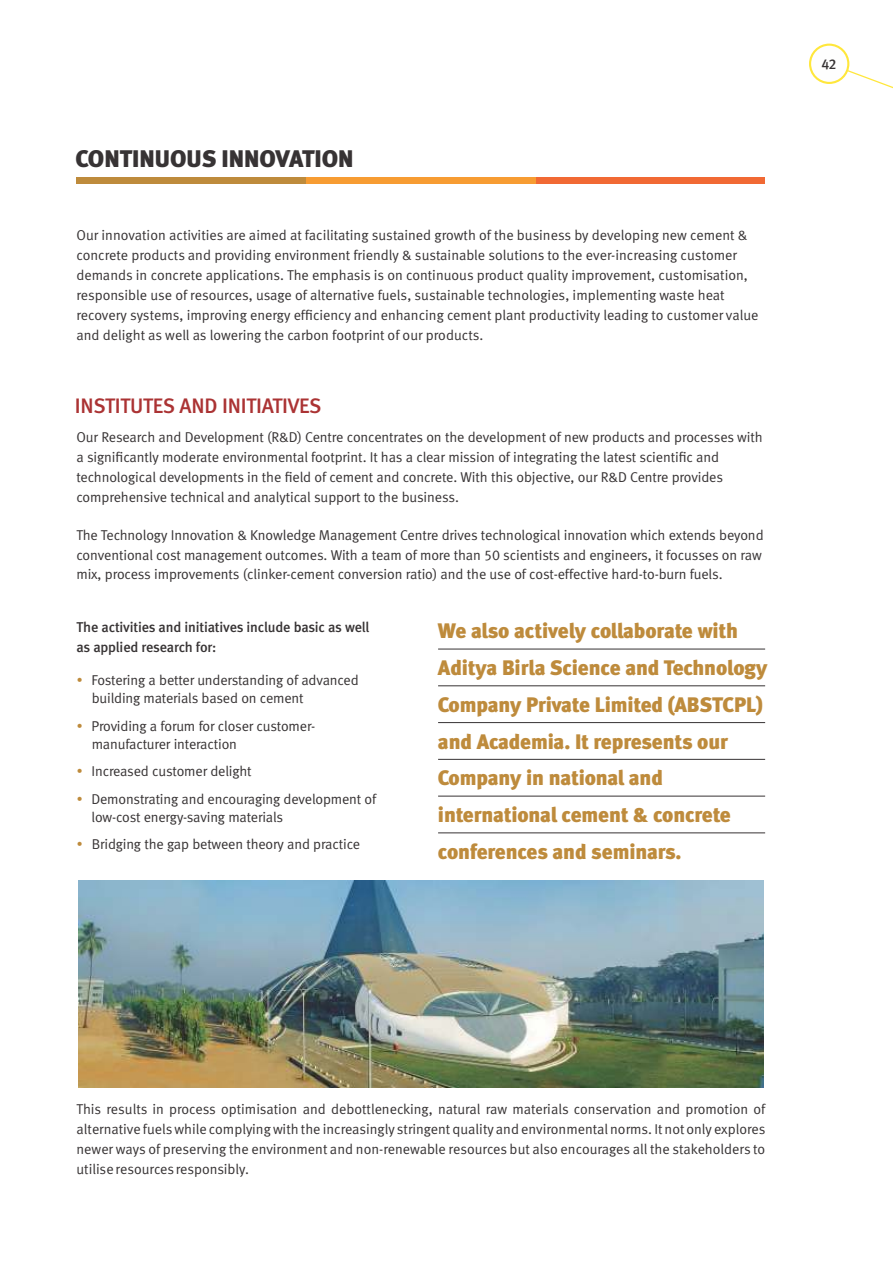
<style>
.page{position:relative;width:893px;height:1263px;background:#fff}
.page>*{position:absolute;margin:0;border:0;box-sizing:border-box;transform-origin:0 0}
.t1{font:24px "Meta Black LF";color:#373334}
.t2{font:21px/36.8px "Meta Black LF";letter-spacing:-.005em;color:#be8b3c}
.t3{font:21px "Meta Medium LF";letter-spacing:-.01em;color:#ab3334}
.t4{font:14.25px/20px "Meta Normal LF";letter-spacing:-.005em;color:#373334}
.t5{font:14.25px/20px "Meta Medium LF";letter-spacing:-.01em;color:#373334}
</style>
<div class="page">
<div style="left:76px;top:177px;width:230px;height:6px;background:#be8b3c"></div>
<div style="left:535px;top:177px;width:230px;height:6px;background:#f16934"></div>
<div style="left:306px;top:177px;width:229px;height:6px;background:#f79c32"></div>
<hr style="left:438px;top:685px;width:327px;height:1px;background:#373334">
<hr style="left:438px;top:649px;width:327px;height:1px;background:#373334">
<hr style="left:438px;top:832px;width:327px;height:1px;background:#373334">
<hr style="left:438px;top:796px;width:327px;height:1px;background:#373334">
<hr style="left:438px;top:759px;width:327px;height:1px;background:#373334">
<hr style="left:438px;top:722px;width:327px;height:1px;background:#373334">
<svg style="left:833px;top:62px;width:60px;height:27px"></svg>
<div style="left:809px;top:44px;width:40px;height:40px;background:#fefefe;border:2px solid #ffe73c;border-radius:50%"></div>
<img style="left:78px;top:880px;width:685px;height:207px">
<h1 class="t1" style="left:76px;top:145px;width:280px">CONTINUOUS INNOVATION</h1>
<p class="t4" style="left:76px;top:225px;width:684px">Our innovation activities are aimed at facilitating sustained growth of the business by developing new cement &amp; concrete products and providing environment friendly &amp; sustainable solutions to the ever-increasing customer demands in concrete applications. The emphasis is on continuous product quality improvement, customisation, responsible use of resources, usage of alternative fuels, sustainable technologies, implementing waste heat recovery systems, improving energy efficiency and enhancing cement plant productivity leading to customer value and delight as well as lowering the carbon footprint of our products.</p>
<h2 class="t3" style="left:75px;top:393px;width:248px">INSTITUTES AND INITIATIVES</h2>
<p class="t4" style="left:76px;top:427px;width:688px">Our Research and Development (R&amp;D) Centre concentrates on the development of new products and processes with a significantly moderate environmental footprint. It has a clear mission of integrating the latest scientific and technological developments in the field of cement and concrete. With this objective, our R&amp;D Centre provides comprehensive technical and analytical support to the business.</p>
<p class="t4" style="left:76px;top:525px;width:689px">The Technology Innovation &amp; Knowledge Management Centre drives technological innovation which extends beyond conventional cost management outcomes. With a team of more than 50 scientists and engineers, it focusses on raw mix, process improvements (clinker-cement conversion ratio) and the use of cost-effective hard-to-burn fuels.</p>
<p class="t5" style="left:77px;top:617px;width:294px">The activities and initiatives include basic as well as applied research for:</p>
<p class="t4" style="left:92px;top:671px;width:269px;line-height:18.3px">Fostering a better understanding of advanced building materials based on cement</p>
<p class="t4" style="left:92px;top:716px;width:225px;line-height:18.3px">Providing a forum for closer customer&shy;manufacturer interaction</p>
<p class="t4" style="left:92px;top:757px;width:286px;line-height:27.5px">Increased customer delight<br>Demonstrating and encouraging development of</p>
<p class="t4" style="left:92px;top:803px;width:270px;line-height:27.5px">low-cost energy-saving materials<br>Bridging the gap between theory and practice</p>
<h2 class="t2" style="left:438px;top:613px;width:331px">We also actively collaborate with<br>Aditya Birla Science and Technology<br>Company Private Limited (ABSTCPL) and Academia. It represents our<br>Company in national and international cement &amp; concrete conferences and seminars.</h2>
<p class="t5" style="left:821px;top:54px;width:16px">42</p>
<p class="t4" style="left:77px;top:1099px;width:691px;text-align:justify">This results in process optimisation and debottlenecking, natural raw materials conservation and promotion of alternative fuelswhile complying with the increasingly stringent quality and environmental norms. It not only explores newer ways of preserving the environment and non-renewable resources but also encourages all the stakeholders to utilise resources responsibly.</p>
</div>
